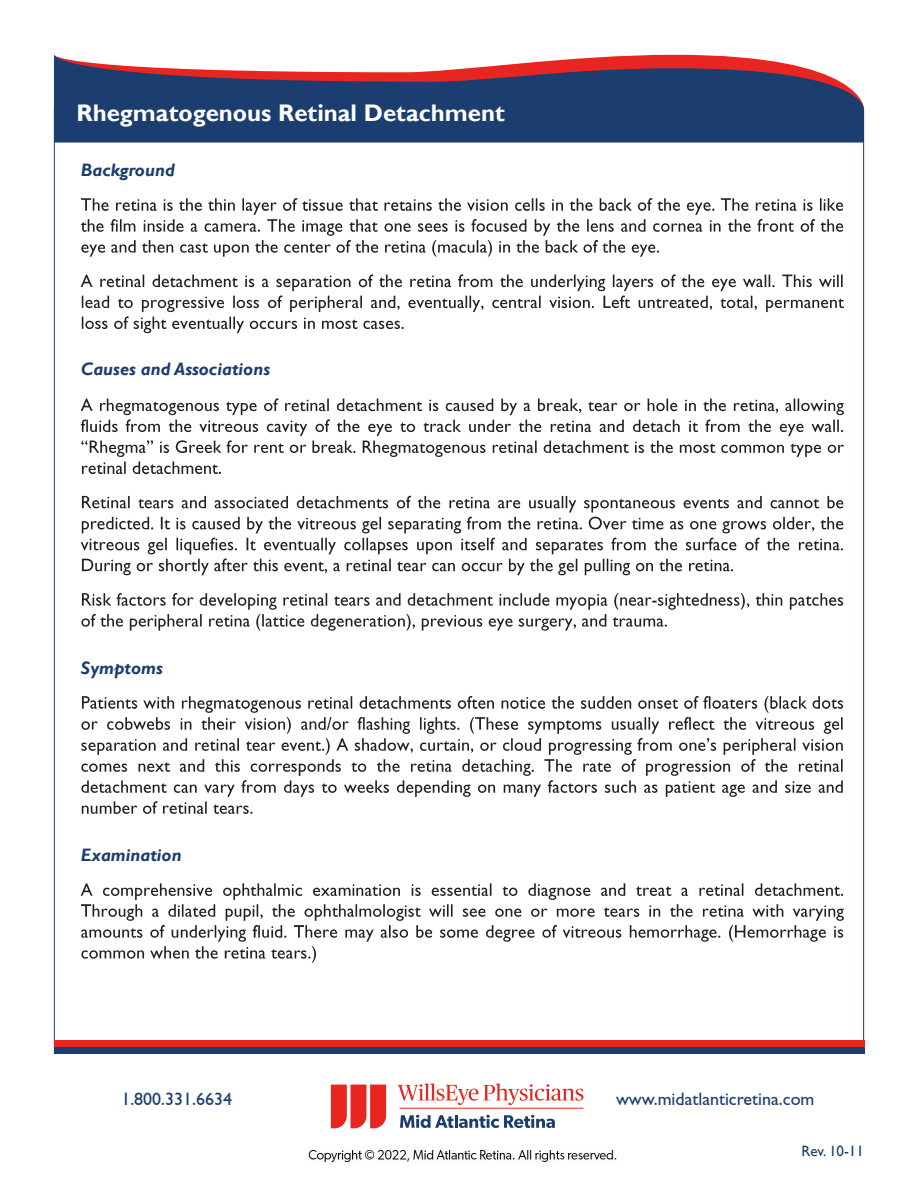
<style>
.page{position:relative;width:918px;height:1188px;background:#fff}
.page>*{position:absolute;margin:0;border:0;box-sizing:border-box;transform-origin:0 0}
.t1{font:700 24px "Gill Sans";color:#fff}
.t2{font:italic 700 18px "Gill Sans";color:#1b3d6f}
.t3{font:18px "Gill Sans";color:#1b3d6f}
.t4{font:15px "Gill Sans";color:#1b3d6f}
</style>
<div class="page">
<svg style="left:54px;top:55px;width:810px;height:88px;background:#4f5378"></svg>
<div style="left:54px;top:1040px;width:810px;height:7px;background:#e72621"></div>
<div style="left:54px;top:1047px;width:810px;height:7px;background:#1b3d6f"></div>
<svg style="left:400px;top:1115px;width:155px;height:13px"></svg>
<svg style="left:331px;top:1085px;width:55px;height:43px;background:#eb4b46"></svg>
<svg style="left:397px;top:1083px;width:186px;height:22px"></svg>
<hr style="left:400px;top:1108px;width:184px;height:1px;background:#e72621">
<img style="left:80px;top:883px;width:764px;height:80px">
<img style="left:80px;top:198px;width:764px;height:136px">
<img style="left:80px;top:398px;width:764px;height:233px">
<img style="left:81px;top:696px;width:763px;height:118px">
<img style="left:308px;top:1150px;width:309px;height:12px">
<p class="t1" style="left:76px;top:98px;width:430px">Rhegmatogenous Retinal Detachment</p>
<p class="t2" style="left:81px;top:159px;width:95px">Background</p>
<p class="t2" style="left:81px;top:359px;width:191px">Causes and Associations</p>
<p class="t2" style="left:81px;top:657px;width:83px">Symptoms</p>
<p class="t2" style="left:81px;top:845px;width:102px">Examination</p>
<p class="t3" style="left:121px;top:1089px;width:112px">1.800.331.6634</p>
<p class="t3" style="left:616px;top:1088px;width:200px">www.midatlanticretina.com</p>
<p class="t4" style="left:802px;top:1142px;width:64px">Rev. 10-11</p>
</div>
